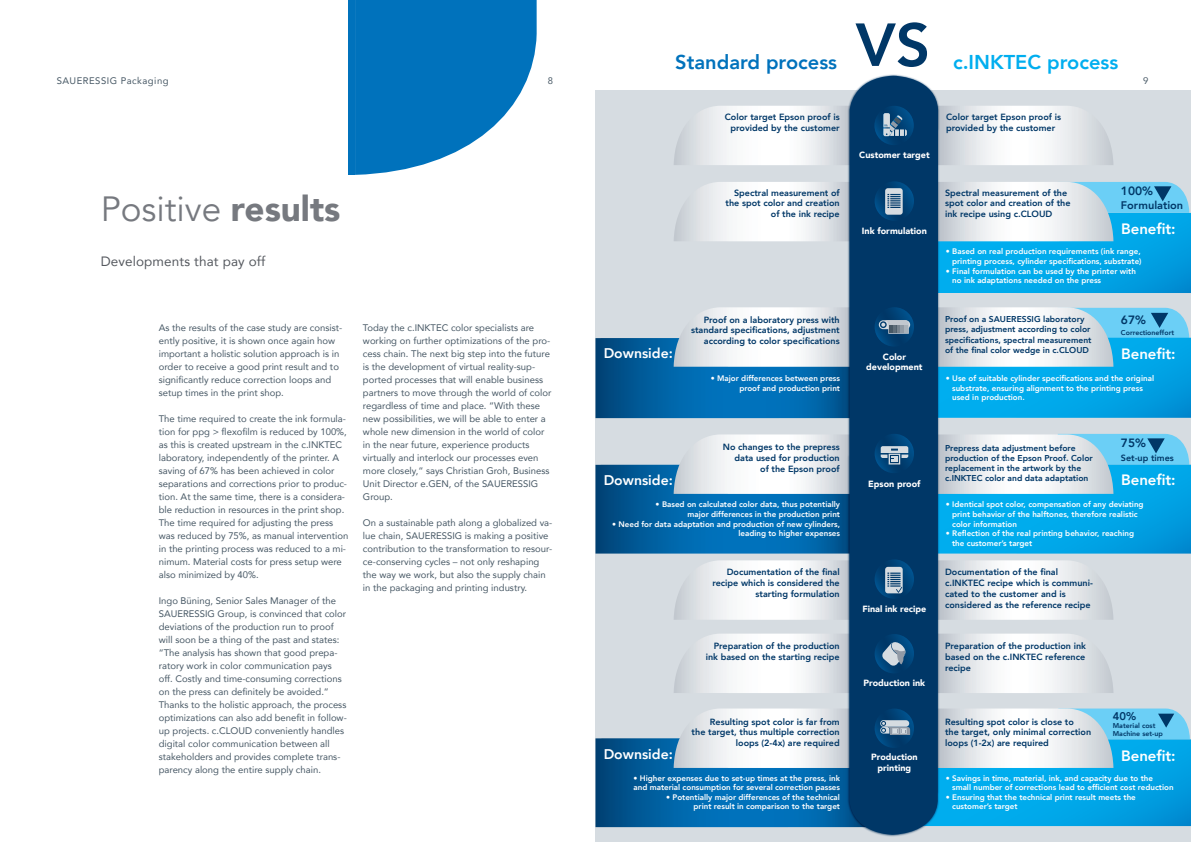
<style>
.page{position:relative;width:1191px;height:842px;background:#fff}
.page>*{position:absolute;margin:0;border:0;box-sizing:border-box;transform-origin:0 0}
.t1{font:800 60px "Avenir";color:#003767}
.t2{font:35px "Avenir";color:#76797f}
.t3{font:800 20px "Avenir";color:#0072bc}
.t4{font:800 20px "Avenir";color:#00aeef}
.t5{font:800 15px "Avenir";color:#fff}
.t6{font:800 14px "Avenir";color:#fff}
.t7{font:13.5px "Avenir";letter-spacing:.01em;color:#55595f}
.t8{font:800 12px "Avenir";color:#003767}
.t9{font:800 11.2px "Avenir";color:#003767}
.t10{font:800 11px "Avenir";color:#003767}
.t11{font:9.5px/13px "Avenir";color:#475865}
.t12{font:9.5px "Avenir";letter-spacing:.05em;color:#475865}
.t13{font:800 9px/10.8px "Avenir";color:#003767;text-align:right}
.t14{font:900 9px/10.8px "Avenir";color:#fff;text-align:center}
.t15{font:800 8.5px/10.2px "Avenir";color:#003767}
.t16{font:800 8px/9.6px "Avenir";color:#fff}
.t17{font:800 7px/8px "Avenir";color:#003767}
.s1{font-weight:900}
</style>
<div class="page">
<div style="left:595px;top:91px;width:596px;height:751px;background:#d6dce1"></div>
<svg style="left:674px;top:106px;width:172px;height:59px"></svg>
<svg style="left:674px;top:182px;width:172px;height:59px"></svg>
<svg style="left:674px;top:560px;width:172px;height:60px"></svg>
<svg style="left:941px;top:182px;width:250px;height:111px;background:#5cc2ea"></svg>
<svg style="left:941px;top:560px;width:172px;height:60px"></svg>
<img style="left:846px;top:74px;width:95px;height:763px">
<div style="left:849px;top:76px;width:90px;height:759px;background:#003767"></div>
<svg style="left:874px;top:106px;width:39px;height:39px"></svg>
<svg style="left:883px;top:106px;width:230px;height:59px"></svg>
<svg style="left:874px;top:181px;width:40px;height:40px"></svg>
<svg style="left:885px;top:188px;width:17px;height:27px"></svg>
<svg style="left:595px;top:434px;width:596px;height:120px;background:#509dc6"></svg>
<svg style="left:874px;top:559px;width:40px;height:40px"></svg>
<svg style="left:885px;top:567px;width:17px;height:26px"></svg>
<svg style="left:674px;top:634px;width:439px;height:59px"></svg>
<svg style="left:595px;top:708px;width:596px;height:119px;background:#509dc7"></svg>
<svg style="left:595px;top:307px;width:596px;height:111px;background:#569fc7"></svg>
<svg style="left:355px;top:0;width:181px;height:175px"></svg>
<div style="left:349px;top:0;width:6px;height:175px;background:#0072bc"></div>
<h3 class="t3" style="left:675px;top:47px;width:163px">Standard process</h3>
<h1 class="t1" style="left:855px;top:-2px;width:76px">VS</h1>
<h3 class="t4" style="left:953px;top:47px;width:167px">c.INKTEC process</h3>
<p class="t12" style="left:57px;top:73px;width:113px">SAUERESSIG Packaging</p>
<p class="t11" style="left:547px;top:74px;width:7px">8</p>
<p class="t11" style="left:1143px;top:74px;width:7px">9</p>
<h2 class="t2" style="left:101px;top:188px;width:241px">Positive <span class="s1">results</span></h2>
<h3 class="t7" style="left:101px;top:251px;width:166px">Developments that pay off</h3>
<p class="t11" style="left:159px;top:321px;width:185px">As the results of the case study are consist&shy;ently positive, it is shown once again how important a holistic solution approach is in order to receive a good print result and to significantly reduce correction loops and setup times in the print shop.</p>
<p class="t11" style="left:159px;top:412px;width:191px">The time required to create the ink formula&shy;tion for ppg &gt; flexofilm is reduced by 100%, as this is created upstream in the c.INKTEC laboratory, independently of the printer. A saving of 67% has been achieved in color separations and corrections prior to produc&shy;tion. At the same time, there is a considera&shy;ble reduction in resources in the print shop.<br>The time required for adjusting the press was reduced by 75%, as manual intervention in the printing process was reduced to a mi&shy;nimum. Material costs for press setup were also minimized by 40%.</p>
<p class="t11" style="left:159px;top:594px;width:189px">Ingo Büning, Senior Sales Manager of the SAUERESSIG Group, is convinced that color deviations of the production run to proof will soon be a thing of the past and states: “The analysis has shown that good prepa&shy;ratory work in color communication pays off. Costly and time-consuming corrections on the press can definitely be avoided.“ Thanks to the holistic approach, the process optimizations can also add benefit in follow&shy;up projects. c.CLOUD conveniently handles digital color communication between all stakeholders and provides complete trans&shy;parency along the entire supply chain.</p>
<p class="t11" style="left:363px;top:321px;width:190px">Today the c.INKTEC color specialists are working on further optimizations of the pro&shy;cess chain. The next big step into the future is the development of virtual reality-sup&shy;ported processes that will enable business partners to move through the world of color regardless of time and place. “With these new possibilities, we will be able to enter a whole new dimension in the world of color in the near future, experience products virtually and interlock our processes even more closely,“ says Christian Groh, Business Unit Director e.GEN, of the SAUERESSIG Group.</p>
<p class="t11" style="left:363px;top:516px;width:191px">On a sustainable path along a globalized va&shy;lue chain, SAUERESSIG is making a positive contribution to the transformation to resour&shy;ce-conserving cycles – not only reshaping the way we work, but also the supply chain in the packaging and printing industry.</p>
<p class="t13" style="left:724px;top:112px;width:116px">Color target Epson proof is provided by the customer</p>
<p class="t13" style="left:946px;top:112px;width:116px;text-align:left">Color target Epson proof is provided by the customer</p>
<p class="t14" style="left:859px;top:149px;width:72px">Customer target</p>
<p class="t13" style="left:725px;top:187px;width:116px">Spectral measurement of the spot color and creation of the ink recipe</p>
<p class="t13" style="left:945px;top:187px;width:127px;text-align:left">Spectral measurement of the spot color and creation of the ink recipe using c.CLOUD</p>
<p class="t8" style="left:1121px;top:182px;width:34px">100%</p>
<p class="t10" style="left:1121px;top:196px;width:64px">Formulation</p>
<p class="t14" style="left:862px;top:225px;width:66px">Ink formulation</p>
<h3 class="t5" style="left:1121px;top:217px;width:56px">Benefit:</h3>
<p class="t16" style="left:946px;top:247px;width:197px;text-align:right">• Based on real production requirements (ink range, printing process, cylinder specifications, substrate)</p>
<p class="t16" style="left:952px;top:266px;width:185px;text-indent:-6px">• Final formulation can be used by the printer with no ink adaptations needed on the press</p>
<h3 class="t6" style="left:603px;top:342px;width:71px">Downside:</h3>
<p class="t13" style="left:691px;top:314px;width:150px">Proof on a laboratory press with standard specifications, adjustment according to color specifications</p>
<p class="t14" style="left:866px;top:351px;width:58px">Color development</p>
<p class="t15" style="left:945px;top:314px;width:148px">Proof on a SAUERESSIG laboratory press, adjustment according to color specifications, spectral measurement of the final color wedge in c.CLOUD</p>
<p class="t8" style="left:1121px;top:310px;width:27px">67%</p>
<p class="t17" style="left:1121px;top:328px;width:55px">Correctioneffort</p>
<h3 class="t5" style="left:1121px;top:342px;width:56px">Benefit:</h3>
<p class="t16" style="left:711px;top:373px;width:131px;text-align:right">• Major differences between press proof and production print</p>
<p class="t16" style="left:952px;top:373px;width:203px;text-indent:-6px">• Use of suitable cylinder specifications and the original substrate, ensuring alignment to the printing press used in production.</p>
<h3 class="t6" style="left:603px;top:469px;width:71px">Downside:</h3>
<p class="t13" style="left:723px;top:442px;width:118px">No changes to the prepress data used for production<br>of the Epson proof</p>
<p class="t14" style="left:868px;top:478px;width:54px">Epson proof</p>
<p class="t15" style="left:945px;top:443px;width:149px">Prepress data adjustment before production of the Epson Proof. Color replacement in the artwork by the c.INKTEC color and data adaptation</p>
<p class="t8" style="left:1121px;top:433px;width:27px">75%</p>
<p class="t13" style="left:1121px;top:452px;width:55px">Set-up times</p>
<h3 class="t5" style="left:1121px;top:468px;width:56px">Benefit:</h3>
<p class="t16" style="left:655px;top:500px;width:186px;text-align:right">• Based on calculated color data, thus potentially major differences in the production print</p>
<p class="t16" style="left:612px;top:519px;width:229px;text-align:right">• Need for data adaptation and production of new cylinders, leading to higher expenses</p>
<p class="t16" style="left:952px;top:500px;width:193px;text-indent:-6px">• Identical spot color, compensation of any deviating print behavior of the halftones, therefore realistic color information</p>
<p class="t16" style="left:952px;top:528px;width:183px;text-indent:-6px">• Reflection of the real printing behavior, reaching the customer’s target</p>
<p class="t13" style="left:712px;top:567px;width:129px">Documentation of the final recipe which is considered the starting formulation</p>
<p class="t13" style="left:705px;top:641px;width:136px">Preparation of the production ink based on the starting recipe</p>
<p class="t14" style="left:862px;top:603px;width:66px">Final ink recipe</p>
<p class="t13" style="left:945px;top:567px;width:149px;text-align:left">Documentation of the final c.INKTEC recipe which is communi&shy;cated to the customer and is considered as the reference recipe</p>
<p class="t13" style="left:945px;top:641px;width:143px;text-align:justify">Preparation of the production ink based on the c.INKTEC reference recipe</p>
<p class="t14" style="left:863px;top:678px;width:63px">Production ink</p>
<h3 class="t6" style="left:603px;top:743px;width:71px">Downside:</h3>
<p class="t13" style="left:691px;top:716px;width:150px">Resulting spot color is far from<br>the target, thus multiple correction loops (2-4x) are required</p>
<p class="t16" style="left:633px;top:773px;width:208px">• Higher expenses due to set-up times at the press, ink and material consumption for several correction passes</p>
<p class="t16" style="left:666px;top:792px;width:175px;text-align:right">• Potentially major differences of the technical print result in comparison to the target</p>
<p class="t14" style="left:871px;top:752px;width:48px">Production printing</p>
<p class="t13" style="left:945px;top:716px;width:148px;text-align:left">Resulting spot color is close to<br>the target, only minimal correction loops (1-2x) are required</p>
<p class="t9" style="left:1112px;top:708px;width:25px">40%</p>
<p class="t17" style="left:1112px;top:722px;width:52px">Material cost<br>Machine set-up</p>
<h3 class="t5" style="left:1121px;top:744px;width:56px">Benefit:</h3>
<p class="t16" style="left:952px;top:773px;width:223px;text-indent:-6px">• Savings in time, material, ink, and capacity due to the small number of corrections lead to efficient cost reduction</p>
<p class="t16" style="left:952px;top:792px;width:185px;text-indent:-6px">• Ensuring that the technical print result meets the customer’s target</p>
</div>
